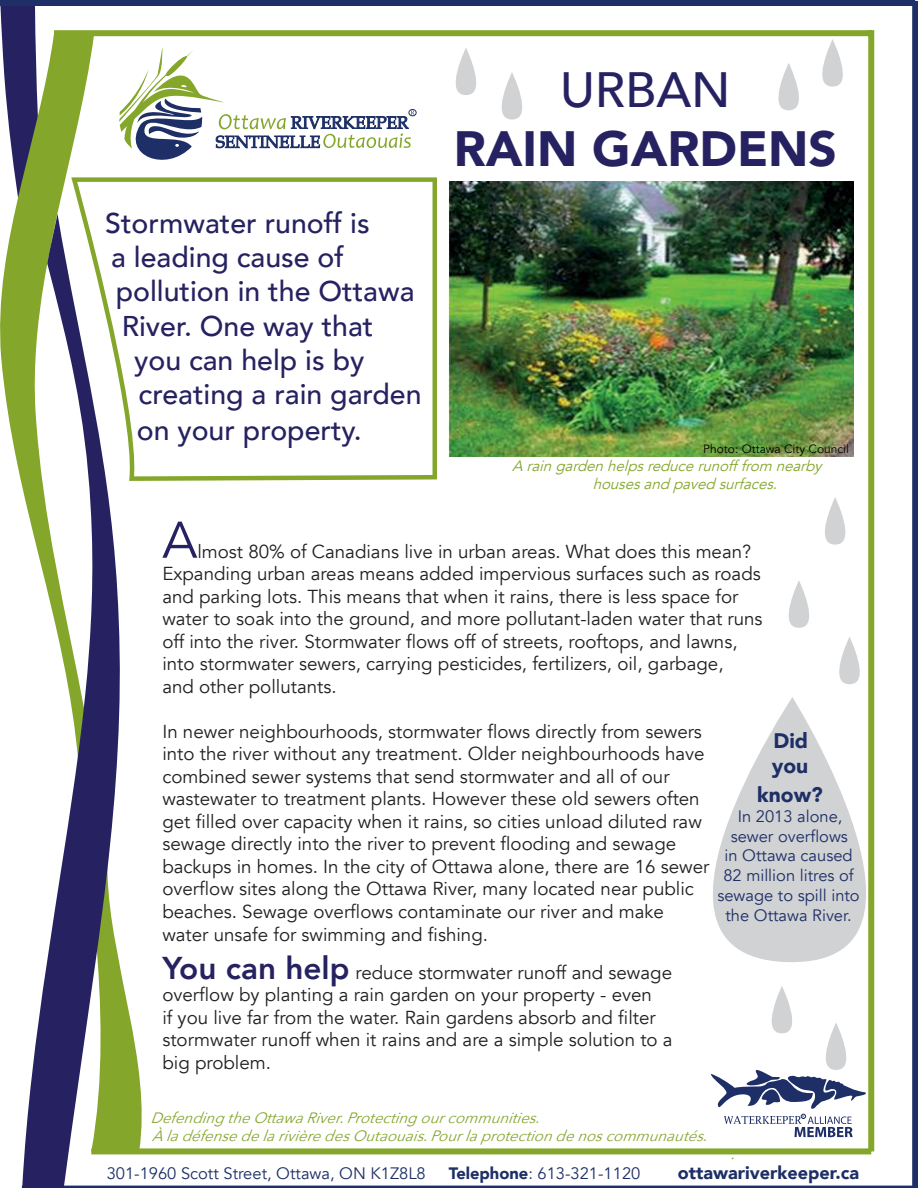
<style>
.page{position:relative;width:918px;height:1188px;background:#fff}
.page>*{position:absolute;margin:0;border:0;box-sizing:border-box;transform-origin:0 0}
.t1{font:51px "Avenir";color:#262261}
.t2{font:900 49.5px "Avenir";color:#262261}
.t3{font:500 49.5px "Avenir";color:#262261}
.t4{font:500 28.5px "Avenir";color:#262261}
.t5{font:900 21px/25.2px "Avenir";color:#1d2f66}
.t6{font:18.75px/22.5px "Avenir";color:#221f1f}
.t7{font:900 18px "Avenir";color:#1d2f66}
.t8{font:16.5px/19.8px "Avenir";color:#1d2f66;text-align:center}
.t9{font:italic 15px "Avenir Next";color:#84a62b}
.t10{font:italic 15px/18px "Avenir";color:#84a62b}
.t11{font:italic 15px "Bangla MN";color:#84a62b}
.t12{font:12px "Avenir";color:#000}
.s1{font-weight:800;font-size:31.5px;color:#262261}
.s2{color:#fff}
.s3{font-weight:900}
</style>
<div class="page">
<img style="left:449px;top:181px;width:405px;height:275px">
<svg style="left:94px;top:177px;width:343px;height:304px"></svg>
<svg style="left:0;top:6px;width:36px;height:27px"></svg>
<svg style="left:122px;top:978px;width:20px;height:170px"></svg>
<svg style="left:0;top:33px;width:94px;height:452px"></svg>
<div style="left:54px;top:30px;width:817px;height:6px;background:#84a62b"></div>
<div style="left:868px;top:30px;width:6px;height:1121px;background:#84a62b"></div>
<div style="left:91px;top:1148px;width:780px;height:6px;background:#84a62b"></div>
<div style="left:0;top:0;width:915px;height:6px;background:#1d2f66"></div>
<hr style="left:22px;top:1186px;width:893px;height:2px;background:#1d2f66">
<svg style="left:22px;top:214px;width:100px;height:974px"></svg>
<div style="left:912px;top:1px;width:6px;height:1187px;background:#1d2f66"></div>
<div style="left:409px;top:109px;width:7px;height:7px;border:1px solid #1d2f66;border-radius:50%"></div>
<svg style="left:119px;top:47px;width:296px;height:113px"></svg>
<svg style="left:455px;top:48px;width:68px;height:72px"></svg>
<svg style="left:778px;top:39px;width:65px;height:71px"></svg>
<svg style="left:825px;top:497px;width:21px;height:48px"></svg>
<svg style="left:788px;top:581px;width:21px;height:47px"></svg>
<svg style="left:711px;top:986px;width:155px;height:151px"></svg>
<svg style="left:713px;top:697px;width:200px;height:265px;fill:#d1d2d4"></svg>
<svg style="left:839px;top:637px;width:30px;height:47px"></svg>
<h3 class="t4" style="left:105px;top:211px;width:266px">Stormwater runoff is</h3>
<h3 class="t4" style="left:111px;top:245px;width:234px">a leading cause of</h3>
<h3 class="t4" style="left:116px;top:280px;width:300px">pollution in the Ottawa</h3>
<h3 class="t4" style="left:122px;top:314px;width:253px">River. One way that</h3>
<h3 class="t4" style="left:134px;top:348px;width:232px">you can help is by</h3>
<h3 class="t4" style="left:139px;top:382px;width:284px">creating a rain garden</h3>
<h3 class="t4" style="left:137px;top:418px;width:226px">on your property.</h3>
<h2 class="t3" style="left:560px;top:69px;width:172px">URBAN</h2>
<h2 class="t2" style="left:454px;top:129px;width:385px">RAIN GARDENS</h2>
<p class="t12" style="left:703px;top:444px;width:147px">Photo: Ottawa City Council</p>
<p class="t10" style="left:593px;top:459px;width:235px;text-indent:-81px">A rain garden helpsreduce runoff from nearby housesand paved surfaces.</p>
<h1 class="t1" style="left:162px;top:519px;width:36px">A</h1>
<p class="t6" style="left:162px;top:542px;width:602px;text-indent:35px">lmost 80% of Canadians live in urban areas. What does this mean?<br>Expanding urban areas means added impervious surfaces such as roads and parking lots. This means that when it rains, there is less space for water to soak into the ground, and more pollutant-laden water that runs off into the river. Stormwater flows off of streets, rooftops, and lawns, into stormwater sewers, carrying pesticides, fertilizers, oil, garbage,<br>and other pollutants.</p>
<p class="t6" style="left:162px;top:720px;width:549px">In newer neighbourhoods, stormwater flows directly from sewers into the river without any treatment. Older neighbourhoods have combined sewer systems that send stormwater and all of our wastewater to treatment plants. However these old sewers often get filled over capacity when it rains, so cities unload diluted raw sewage directly into the river to prevent flooding and sewage backups in homes. In the city of Ottawa alone, there are 16 sewer overflow sites along the Ottawa River, many located near public beaches. Sewage overflows contaminate our river and make water unsafe for swimming and fishing.</p>
<p class="t6" style="left:162px;top:963px;width:512px"><span class="s1">You can help</span> reduce stormwater runoff and sewage overflow by planting a rain garden on your property - even<br>if you live far from the water. Rain gardens absorb and filter stormwater runoff when it rains and are a simple solution to a big problem.</p>
<p class="t5" style="left:772px;top:730px;width:38px">Did you</p>
<p class="t5" style="left:757px;top:784px;width:67px">know?</p>
<p class="t8" style="left:717px;top:808px;width:144px">In 2013 alone, sewer overflows<br>in Ottawa caused<br>82 million litres of sewage to spill into the Ottawa River.</p>
<p class="t9" style="left:146px;top:1109px;width:407px"><span class="s2">.</span>DefendingtheOttawaRiver.Protectingourcommunities.<span class="s2">s</span></p>
<p class="t9" style="left:148px;top:1127px;width:573px"><span class="s2">.</span>ÀladéfensedelarivièredesOutaouais.Pourlaprotectiondenoscommunautés.<span class="s2">s</span></p>
<p class="t11" style="left:731px;top:1145px;width:9px">.</p>
<p class="t8" style="left:107px;top:1165px;width:321px">301-1960 Scott Street, Ottawa, ON K1Z8L8</p>
<p class="t8" style="left:449px;top:1165px;width:193px"><span class="s3">Telephone</span>: 613-321-1120</p>
<p class="t7" style="left:678px;top:1165px;width:183px">ottawariverkeeper.ca</p>
</div>
